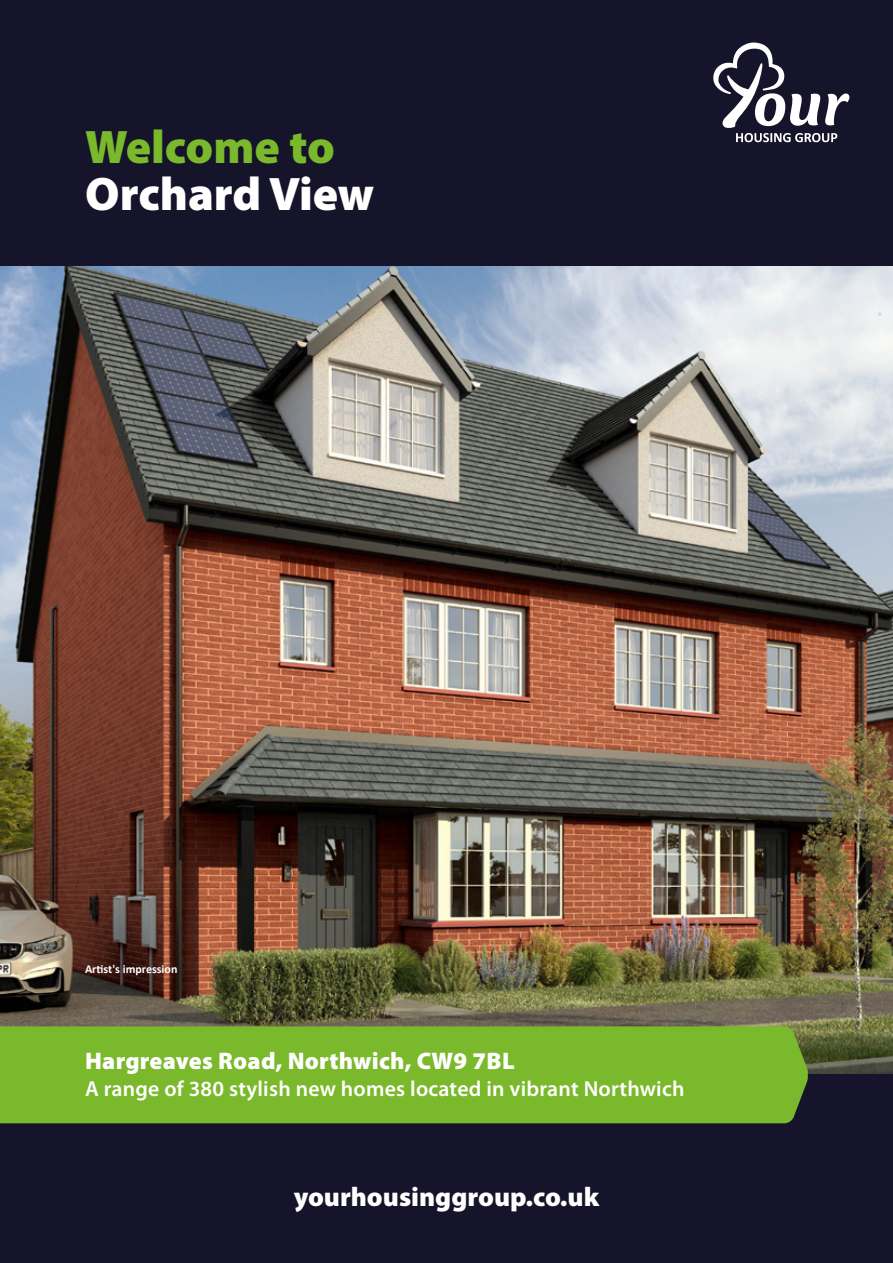
<style>
.page{position:relative;width:893px;height:1263px;background:#fff}
.page>*{position:absolute;margin:0;border:0;box-sizing:border-box;transform-origin:0 0}
.t1{font:900 47.25px "Myriad Pro";color:#fff}
.t2{font:900 47.25px "Myriad Pro";color:#7ab92b}
.t3{font:900 27px "Myriad Pro";color:#fff}
.t4{font:900 24px "Myriad Pro";letter-spacing:.01em;color:#fff}
.t5{font:600 21.75px "Myriad Pro";letter-spacing:.01em;color:#fff}
.t6{font:700 12px "Calibri";color:#fff}
</style>
<div class="page">
<img style="left:0;top:266px;width:893px;height:808px">
<div style="left:0;top:1074px;width:893px;height:189px;background:#15142a"></div>
<div style="left:0;top:0;width:893px;height:266px;background:#15142a"></div>
<div style="left:0;top:1026px;width:808px;height:97px;background:#7ab92b"></div>
<svg style="left:713px;top:42px;width:136px;height:100px"></svg>
<h1 class="t2" style="left:85px;top:115px;width:251px">Welcome to</h1>
<h1 class="t1" style="left:85px;top:163px;width:291px">Orchard View</h1>
<p class="t6" style="left:85px;top:960px;width:94px">Artist's impression</p>
<p class="t4" style="left:85px;top:1045px;width:431px">Hargreaves Road, Northwich, CW9 7BL</p>
<p class="t5" style="left:85px;top:1075px;width:601px">A range of 380 stylish new homes located in vibrant Northwich</p>
<p class="t3" style="left:294px;top:1178px;width:307px">yourhousinggroup.co.uk</p>
</div>
